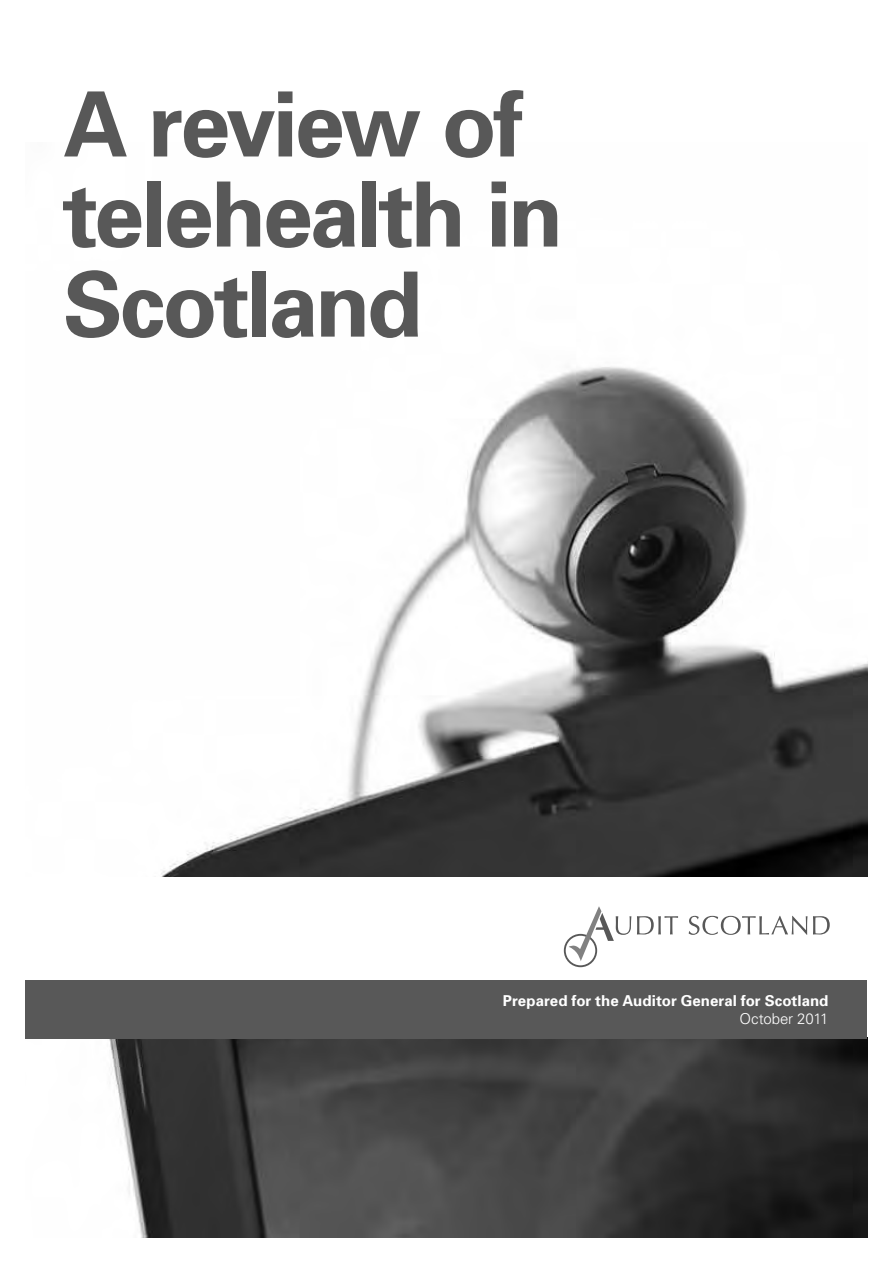
<style>
.page{position:relative;width:893px;height:1263px;background:#fff}
.page>*{position:absolute;margin:0;border:0;box-sizing:border-box;transform-origin:0 0}
.Heading_1{font:700 90px/90px "Univers";letter-spacing:-.035em;color:#585858}
.t1{font:700 15px "Univers";color:#fff}
.t2{font:300 15px "Univers";letter-spacing:-.005em;color:#fff}
</style>
<div class="page">
<img style="left:26px;top:366px;width:841px;height:871px">
<div style="left:0;top:877px;width:893px;height:160px;background:#fff"></div>
<div style="left:26px;top:980px;width:841px;height:58px;background:#585858"></div>
<div style="left:564px;top:934px;width:33px;height:33px;border:2px solid #585858;border-radius:50%"></div>
<svg style="left:569px;top:906px;width:62px;height:55px"></svg>
<svg style="left:637px;top:916px;width:41px;height:18px"></svg>
<svg style="left:689px;top:916px;width:118px;height:19px"></svg>
<svg style="left:813px;top:916px;width:17px;height:18px"></svg>
<p class="Heading_1" style="left:63px;top:80px;width:502px">A review of telehealth in<br>Scotland</p>
<p class="t1" style="left:503px;top:991px;width:327px">Prepared for the Auditor General for Scotland</p>
<p class="t2" style="left:740px;top:1009px;width:90px">October 2011</p>
</div>
